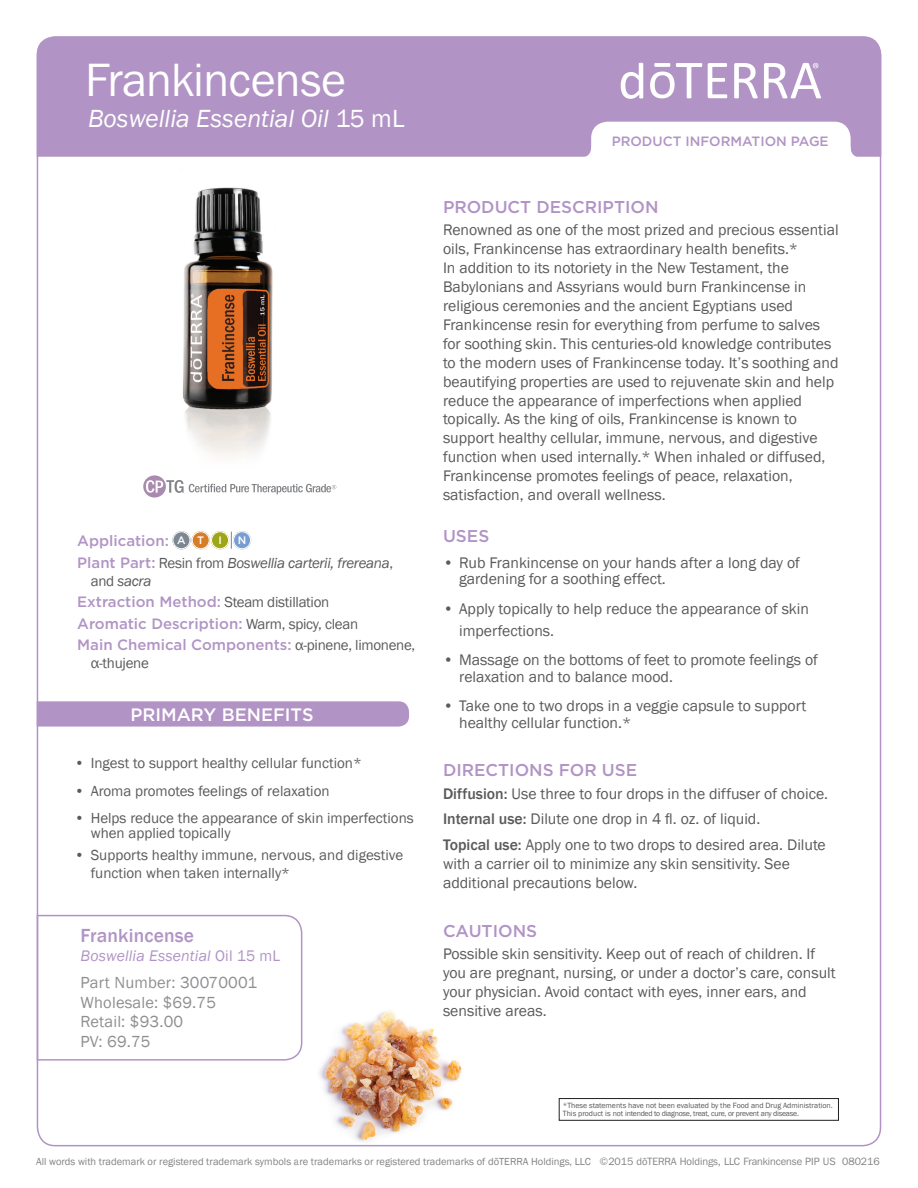
<style>
.page{position:relative;width:918px;height:1188px;background:#fff}
.page>*{position:absolute;margin:0;border:0;box-sizing:border-box;transform-origin:0 0}
.t1{font:46.5px "Franklin Gothic IT Cby BT";color:#fff}
.t2{font:italic 25.5px "Franklin Gothic";color:#fff}
.t3{font:500 19.5px "Franklin Gothic";letter-spacing:.01em;color:#b194c5}
.t4{font:500 18px "Gotham";color:#fff}
.t5{font:500 17.1px "Gotham";color:#b194c5}
.t6{font:16.5px/19.8px "Franklin Gothic";letter-spacing:.01em;color:#8d8f92}
.t7{font:15.75px/18.9px "Franklin Gothic";color:#5a5a5d}
.t8{font:italic 15.75px "Franklin Gothic";letter-spacing:.01em;color:#b194c5}
.t9{font:15px/15px "Franklin Gothic";color:#5a5a5d}
.t10{font:500 15px/21.5px "Gotham";color:#b194c5}
.t11{font:italic 15px/18px "Franklin Gothic";letter-spacing:-.02em;color:#5a5a5d}
.t12{font:15px "Franklin Gothic";letter-spacing:-.02em;color:#5a5a5d}
.t13{font:500 13.5px "Gotham";color:#b194c5}
.t14{font:500 10.8px "Gotham";color:#fff}
.t15{font:10.5px "Franklin Gothic";color:#808285}
.t16{font:10.5px "Franklin Gothic IT Cby BT";color:#808285}
.t17{font:7.8px/8.6px "Franklin Gothic";color:#57585a}
.s1{font-style:normal}
.s2{font-family:"Gotham";font-weight:500;font-style:normal;color:#b194c5}
.s3{font-family:"Franklin Gothic";font-weight:400;color:#5a5a5d}
.s4{font-weight:500}
.s5{font-family:"Franklin Gothic"}
</style>
<div class="page">
<div style="left:37px;top:36px;width:844px;height:121px;background:#b194c5"></div>
<svg style="left:734px;top:63px;width:24px;height:35px"></svg>
<svg style="left:708px;top:63px;width:19px;height:35px"></svg>
<svg style="left:650px;top:63px;width:52px;height:35px"></svg>
<svg style="left:621px;top:63px;width:22px;height:36px"></svg>
<svg style="left:764px;top:63px;width:57px;height:35px"></svg>
<svg style="left:581px;top:122px;width:280px;height:35px"></svg>
<div style="left:559px;top:1098px;width:280px;height:22px;border:1px solid #231f20"></div>
<svg style="left:143px;top:475px;width:193px;height:23px"></svg>
<img style="left:182px;top:187px;width:91px;height:270px">
<svg style="left:231px;top:532px;width:1px;height:17px"></svg>
<svg style="left:172px;top:531px;width:19px;height:18px"></svg>
<div style="left:173px;top:532px;width:17px;height:17px;border:1px solid #fff;border-radius:50%"></div>
<svg style="left:192px;top:531px;width:18px;height:18px"></svg>
<div style="left:192px;top:532px;width:17px;height:17px;border:1px solid #fff;border-radius:50%"></div>
<div style="left:211px;top:531px;width:18px;height:18px;background:#9ea615;border-radius:50%"></div>
<div style="left:211px;top:532px;width:18px;height:17px;border:1px solid #fff;border-radius:50%"></div>
<div style="left:233px;top:531px;width:18px;height:18px;background:#799cd1;border-radius:50%"></div>
<div style="left:233px;top:532px;width:18px;height:17px;border:1px solid #fff;border-radius:50%"></div>
<svg style="left:37px;top:701px;width:372px;height:26px;background:#b397c6"></svg>
<svg style="left:36px;top:914px;width:267px;height:147px"></svg>
<img style="left:297px;top:1003px;width:186px;height:144px">
<h1 class="t1" style="left:85px;top:51px;width:262px">Frankincense</h1>
<h2 class="t2" style="left:88px;top:103px;width:318px">Boswellia Essential Oil <span class="s1">15 mL</span></h2>
<p class="t10" style="left:77px;top:530px;width:129px">Application: <sup>A</sup> <sup>T</sup></p>
<p class="t14" style="left:218px;top:533px;width:5px">I</p>
<p class="t14" style="left:238px;top:533px;width:10px">N</p>
<p class="t11" style="left:91px;top:554px;width:304px;text-indent:-14px"><span class="s2">Plant Part:</span> <span class="s1">Resin from</span> Boswellia carterii, frereana<span class="s1">, and</span> sacra</p>
<p class="t10" style="left:77px;top:591px;width:340px">Extraction Method: <span class="s3">Steam distillation<br></span>Aromatic Description: <span class="s3">Warm, spicy, clean<br></span>Main Chemical Components: <span class="s3">α-pinene, limonene,</span></p>
<p class="t12" style="left:91px;top:654px;width:60px">α-thujene</p>
<p class="t4" style="left:130px;top:703px;width:185px">PRIMARY BENEFITS</p>
<p class="t9" style="left:75px;top:756px;width:289px">• Ingest to support healthy cellular function*</p>
<p class="t9" style="left:75px;top:783px;width:257px">• Aroma promotes feelings of relaxation</p>
<p class="t9" style="left:91px;top:811px;width:325px;text-indent:-16px">• Helps reduce the appearance of skin imperfections when applied topically</p>
<p class="t9" style="left:91px;top:846px;width:314px;line-height:18px;text-indent:-16px">• Supports healthy immune, nervous, and digestive function when taken internally*</p>
<p class="t3" style="left:81px;top:923px;width:115px">Frankincense</p>
<p class="t8" style="left:81px;top:946px;width:201px">Boswellia Essential <span class="s1">Oil 15 mL</span></p>
<p class="t6" style="left:81px;top:973px;width:178px">Part Number: 30070001<br>Wholesale: $69.75<br>Retail: $93.00<br>PV: 69.75</p>
<p class="t13" style="left:612px;top:132px;width:218px">PRODUCT INFORMATION PAGE</p>
<p class="t5" style="left:443px;top:196px;width:217px">PRODUCT DESCRIPTION</p>
<p class="t7" style="left:443px;top:221px;width:397px">Renowned as one of the most prized and precious essential oils, Frankincense has extraordinary health benefits.*<br>In addition to its notoriety in the New Testament, the Babylonians and Assyrians would burn Frankincense in religious ceremonies and the ancient Egyptians used Frankincense resin for everything from perfume to salves for soothing skin. This centuries-old knowledge contributes to the modern uses of Frankincense today. It’s soothing and beautifying properties are used to rejuvenate skin and help reduce the appearance of imperfections when applied topically. As the king of oils, Frankincense is known to support healthy cellular, immune, nervous, and digestive function when used internally.* When inhaled or diffused, Frankincense promotes feelings of peace, relaxation, satisfaction, and overall wellness.</p>
<p class="t5" style="left:443px;top:525px;width:48px">USES</p>
<p class="t7" style="left:459px;top:555px;width:342px;line-height:16.5px;text-indent:-16px">• Rub Frankincense on your hands after a long day of gardening for a soothing effect.</p>
<p class="t7" style="left:459px;top:597px;width:351px;line-height:22.5px;text-indent:-16px">• Apply topically to help reduce the appearance of skin imperfections.</p>
<p class="t7" style="left:459px;top:652px;width:360px;line-height:16.5px;text-indent:-16px">• Massage on the bottoms of feet to promote feelings of relaxation and to balance mood.</p>
<p class="t7" style="left:459px;top:698px;width:349px;line-height:16.5px;text-indent:-16px">• Take one to two drops in a veggie capsule to support healthy cellular function.*</p>
<p class="t5" style="left:443px;top:759px;width:196px">DIRECTIONS FOR USE</p>
<p class="t7" style="left:443px;top:781px;width:387px;line-height:25.7px"><span class="s4">Diffusion:</span> Use three to four drops in the diffuser of choice.<br><span class="s4">Internal use:</span> Dilute one drop in 4 fl. oz. of liquid.<br><span class="s4">Topical use:</span> Apply one to two drops to desired area. Dilute</p>
<p class="t7" style="left:443px;top:855px;width:348px">with a carrier oil to minimize any skin sensitivity. See additional precautions below.</p>
<p class="t5" style="left:443px;top:919px;width:96px">CAUTIONS</p>
<p class="t7" style="left:443px;top:944px;width:394px">Possible skin sensitivity. Keep out of reach of children. If you are pregnant, nursing, or under a doctor’s care, consult your physician. Avoid contact with eyes, inner ears, and sensitive areas.</p>
<p class="t17" style="left:563px;top:1101px;width:271px">*These statements have not been evaluated by the Food and Drug Administration.<br>This product is not intended to diagnose, treat, cure, or prevent any disease.</p>
<p class="t16" style="left:600px;top:1155px;width:282px">©2015 d<span class="s5">ō</span>TERRA Holdings, LLC Frankincense PIP US 080216</p>
<p class="t15" style="left:36px;top:1155px;width:556px">All words with trademark or registered trademark symbols are trademarks or registered trademarks of dōTERRA Holdings, LLC</p>
</div>
